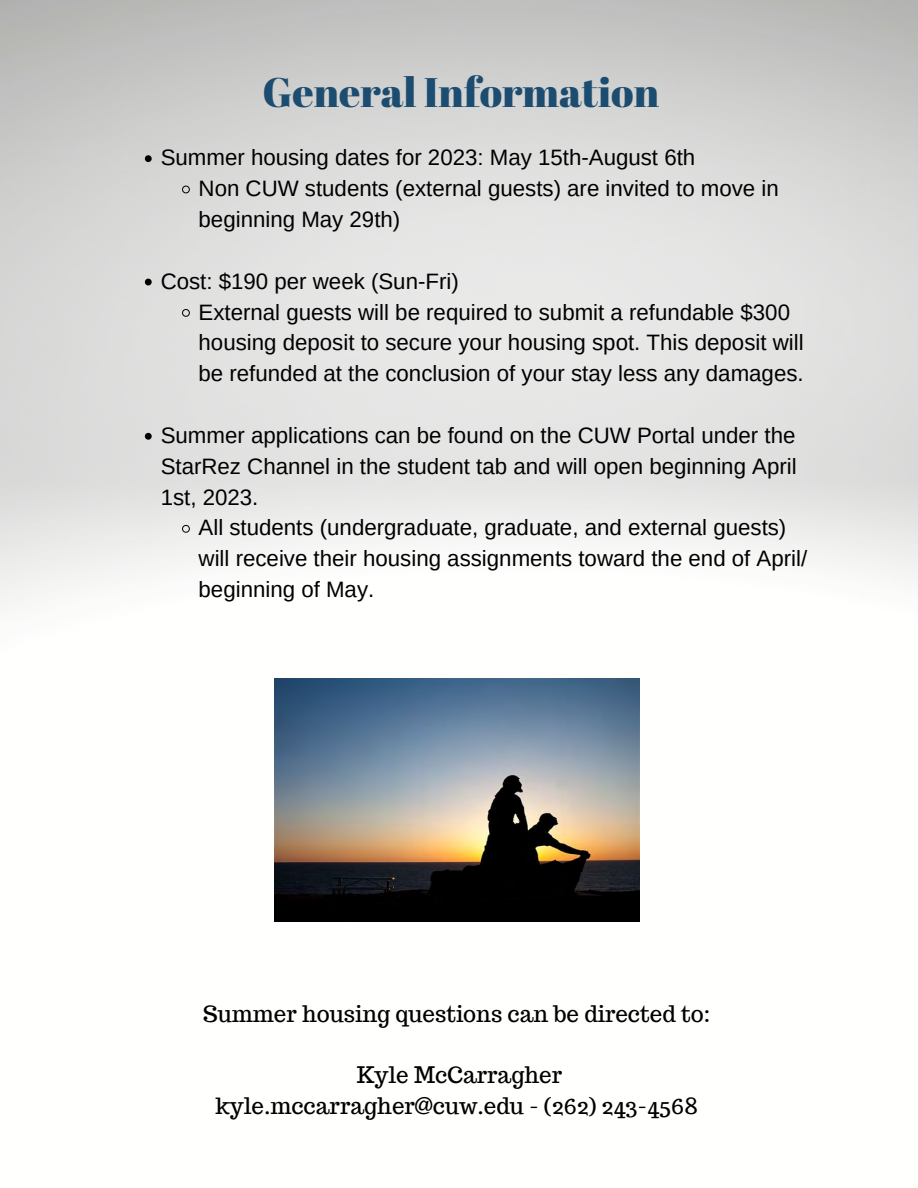
<style>
.page{position:relative;width:918px;height:1188px;background:#fff}
.page>*{position:absolute;margin:0;border:0;box-sizing:border-box;transform-origin:0 0}
.t1{font:41.25px "Abril Fatface";color:#1c4c70}
.t2{font:22.35px/30.9px "Arimo";color:#000}
.t3{font:22.35px/30.3px "Trocchi";color:#000;text-align:center}
</style>
<div class="page">
<img style="left:0;top:0;width:918px;height:922px">
<svg style="left:145px;top:155px;width:7px;height:7px"></svg>
<svg style="left:182px;top:186px;width:8px;height:7px"></svg>
<svg style="left:145px;top:279px;width:7px;height:6px"></svg>
<svg style="left:182px;top:309px;width:8px;height:8px"></svg>
<svg style="left:145px;top:433px;width:7px;height:7px"></svg>
<svg style="left:182px;top:525px;width:8px;height:8px"></svg>
<img style="left:275px;top:679px;width:364px;height:243px">
<h1 class="t1" style="left:263px;top:63px;width:398px">General Information</h1>
<p class="t2" style="left:199px;top:142px;width:582px;text-indent:-38px">Summer housing dates for 2023: May 15th-August 6th<br>Non CUW students (external guests) are invited to move in beginning May 29th)</p>
<p class="t2" style="left:199px;top:265px;width:607px;text-indent:-38px">Cost: $190 per week (Sun-Fri)<br>External guests will be required to submit a refundable $300 housing deposit to secure your housing spot. This deposit will be refunded at the conclusion of your stay less any damages.</p>
<p class="t2" style="left:161px;top:420px;width:638px;text-align:justify">Summer applications can be found on the CUW Portal under the StarRez Channel in the student tab and will open beginning April 1st, 2023.</p>
<p class="t2" style="left:199px;top:512px;width:610px">All students (undergraduate, graduate, and external guests) will receive their housing assignments toward the end of April/ beginning of May.</p>
<p class="t3" style="left:203px;top:999px;width:508px">Summer housing questions can be directed to:</p>
<p class="t3" style="left:216px;top:1060px;width:484px">Kyle McCarragher kyle.mccarragher@cuw.edu - (262) 243-4568</p>
</div>
